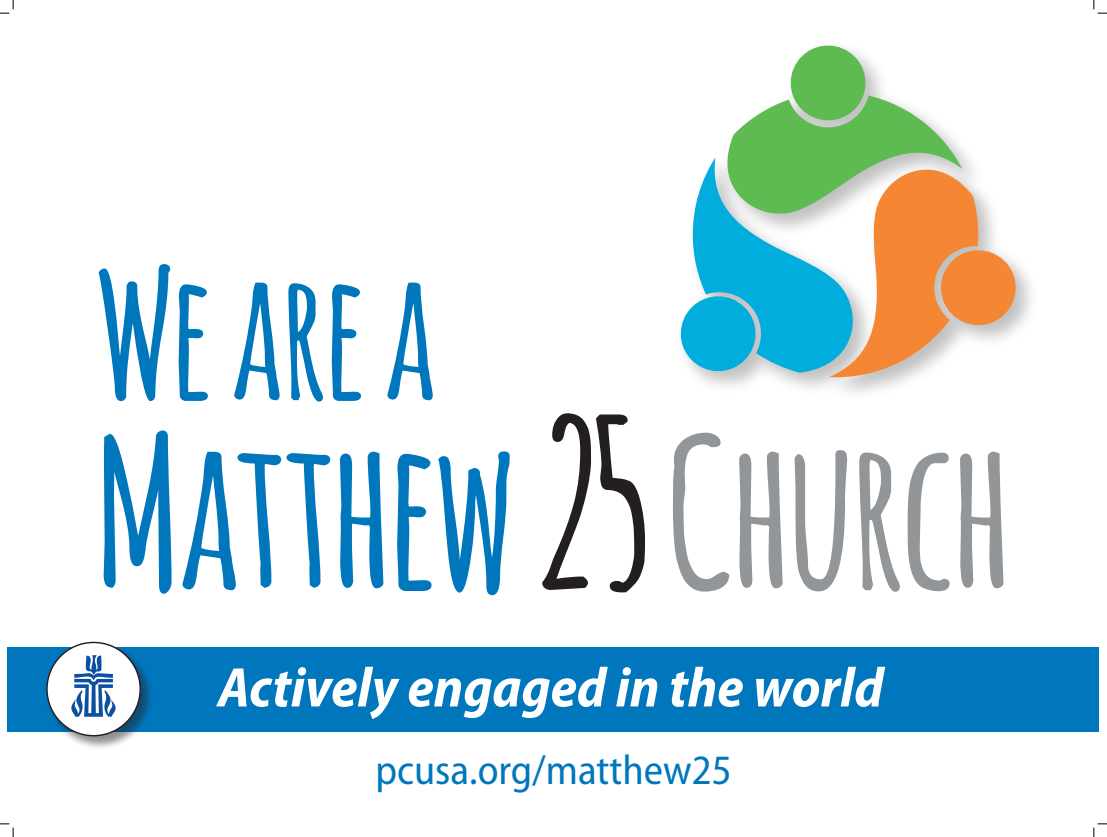
<style>
.page{position:relative;width:1107px;height:837px;background:#fff}
.page>*{position:absolute;margin:0;border:0;box-sizing:border-box;transform-origin:0 0}
.t1{font:700 203.5px "Amatic";color:#0077bd}
.t2{font:700 172.94px "Amatic";color:#0077bd}
.t3{font:italic 700 semi-condensed 56.25px "Myriad Pro";color:#fff}
.t4{font:semi-condensed 41.88px "Myriad Pro";color:#0077bd}
.s1{font-size:225.69px;color:#231f20}
.s2{color:#939698}
</style>
<div class="page">
<div style="left:8px;top:646px;width:1091px;height:85px;background:#0077bd"></div>
<svg style="left:679px;top:43px;width:341px;height:334px"></svg>
<div style="left:46px;top:640px;width:108px;height:109px;background:#231f20;opacity:.5"></div>
<div style="left:47px;top:642px;width:93px;height:93px;background:#fff;border-radius:50%"></div>
<svg style="left:71px;top:655px;width:45px;height:61px"></svg>
<svg style="left:0;top:0;width:14px;height:14px"></svg>
<svg style="left:0;top:823px;width:14px;height:13px"></svg>
<svg style="left:1093px;top:0;width:13px;height:14px"></svg>
<svg style="left:1093px;top:823px;width:13px;height:13px"></svg>
<h2 class="t2" style="left:96px;top:211px;width:341px">We are a</h2>
<h1 class="t1" style="left:96px;top:367px;width:915px">Matthew<span class="s1">25</span><span class="s2">Church</span></h1>
<p class="t3" style="left:218px;top:651px;width:667px">Actively engaged in the world</p>
<p class="t4" style="left:375px;top:744px;width:357px">pcusa.org/matthew25</p>
</div>
